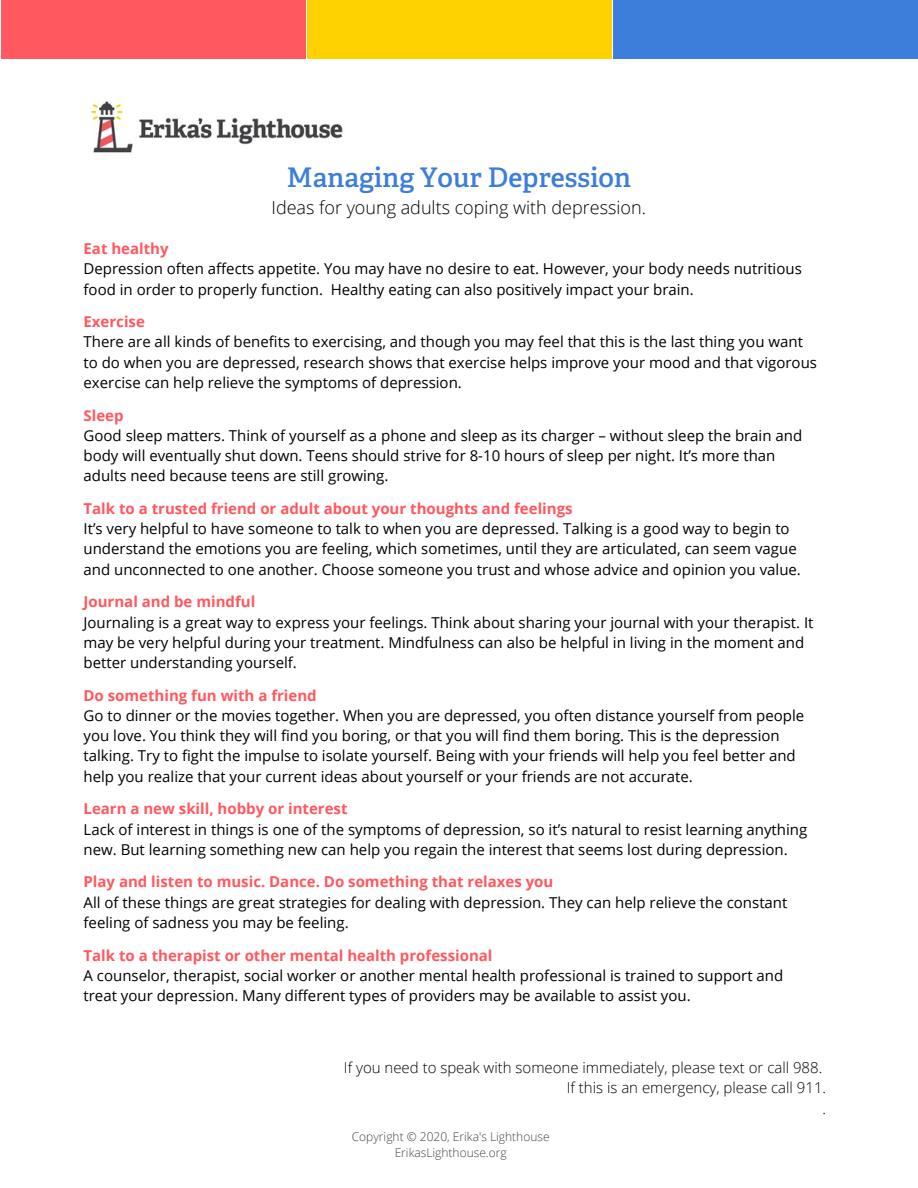
<style>
.page{position:relative;width:918px;height:1188px;background:#fff}
.page>*{position:absolute;margin:0;border:0;box-sizing:border-box;transform-origin:0 0}
.t1{font:600 27px "Adelle";color:#3d7edb}
.t2{font:300 18px "Open Sans";color:#000}
.t3{font:15px/20.2px "Open Sans";color:#000}
.t4{font:700 15px "Open Sans";color:#ff585f}
.t5{font:300 15px "Open Sans";color:#000}
.t6{font:300 12px "Open Sans";color:#434345}
</style>
<div class="page">
<div style="left:1px;top:0;width:305px;height:58px;background:#ff585f"></div>
<div style="left:613px;top:0;width:305px;height:58px;background:#3d7edb"></div>
<div style="left:307px;top:0;width:305px;height:58px;background:#fed100"></div>
<img style="left:87px;top:101px;width:256px;height:52px">
<p class="t1" style="left:287px;top:163px;width:346px">Managing Your Depression</p>
<p class="t2" style="left:272px;top:194px;width:376px">Ideas for young adults coping with depression.</p>
<p class="t4" style="left:84px;top:238px;width:87px">Eat healthy</p>
<p class="t3" style="left:84px;top:258px;width:720px">Depression often affects appetite. You may have no desire to eat. However, your body needs nutritious food in order to properly function. Healthy eating can also positively impact your brain.</p>
<p class="t4" style="left:84px;top:311px;width:63px">Exercise</p>
<p class="t3" style="left:84px;top:332px;width:735px">There are all kinds of benefits to exercising, and though you may feel that this is the last thing you want to do when you are depressed, research shows that exercise helps improve your mood and that vigorous exercise can help relieve the symptoms of depression.</p>
<p class="t4" style="left:84px;top:405px;width:42px">Sleep</p>
<p class="t3" style="left:84px;top:425px;width:720px">Good sleep matters. Think of yourself as a phone and sleep as its charger – without sleep the brain and body will eventually shut down. Teens should strive for 8-10 hours of sleep per night. It’s more than adults need because teens are still growing.</p>
<p class="t4" style="left:84px;top:498px;width:491px">Talk to a trusted friend or adult about your thoughts and feelings</p>
<p class="t3" style="left:84px;top:518px;width:719px">It’s very helpful to have someone to talk to when you are depressed. Talking is a good way to begin to understand the emotions you are feeling, which sometimes, until they are articulated, can seem vague and unconnected to one another. Choose someone you trust and whose advice and opinion you value.</p>
<p class="t4" style="left:84px;top:591px;width:173px">Journal and be mindful</p>
<p class="t3" style="left:84px;top:612px;width:732px">Journaling is a great way to express your feelings. Think about sharing your journal with your therapist. It may be very helpful during your treatment. Mindfulness can also be helpful in living in the moment and better understanding yourself.</p>
<p class="t4" style="left:84px;top:685px;width:235px">Do something fun with a friend</p>
<p class="t3" style="left:84px;top:705px;width:722px">Go to dinner or the movies together. When you are depressed, you often distance yourself from people you love. You think they will find you boring, or that you will find them boring. This is the depression talking. Try to fight the impulse to isolate yourself. Being with your friends will help you feel better and help you realize that your current ideas about yourself or your friends are not accurate.</p>
<p class="t4" style="left:84px;top:798px;width:266px">Learn a new skill, hobby or interest</p>
<p class="t3" style="left:84px;top:819px;width:725px">Lack of interest in things is one of the symptoms of depression, so it’s natural to resist learning anything new. But learning something new can help you regain the interest that seems lost during depression.</p>
<p class="t4" style="left:84px;top:871px;width:471px">Play and listen to music. Dance. Do something that relaxes you</p>
<p class="t3" style="left:84px;top:892px;width:705px">All of these things are great strategies for dealing with depression. They can help relieve the constant feeling of sadness you may be feeling.</p>
<p class="t4" style="left:84px;top:945px;width:410px">Talk to a therapist or other mental health professional</p>
<p class="t3" style="left:84px;top:965px;width:701px">A counselor, therapist, social worker or another mental health professional is trained to support and treat your depression. Many different types of providers may be available to assist you.</p>
<p class="t5" style="left:344px;top:1057px;width:480px">If you need to speak with someone immediately, please text or call 988.</p>
<p class="t5" style="left:567px;top:1077px;width:261px">If this is an emergency, please call 911.</p>
<p class="t5" style="left:823px;top:1098px;width:5px">.</p>
<p class="t6" style="left:352px;top:1129px;width:199px">Copyright © 2020, Erika's Lighthouse</p>
<p class="t6" style="left:395px;top:1144px;width:114px">ErikasLighthouse.org</p>
</div>
